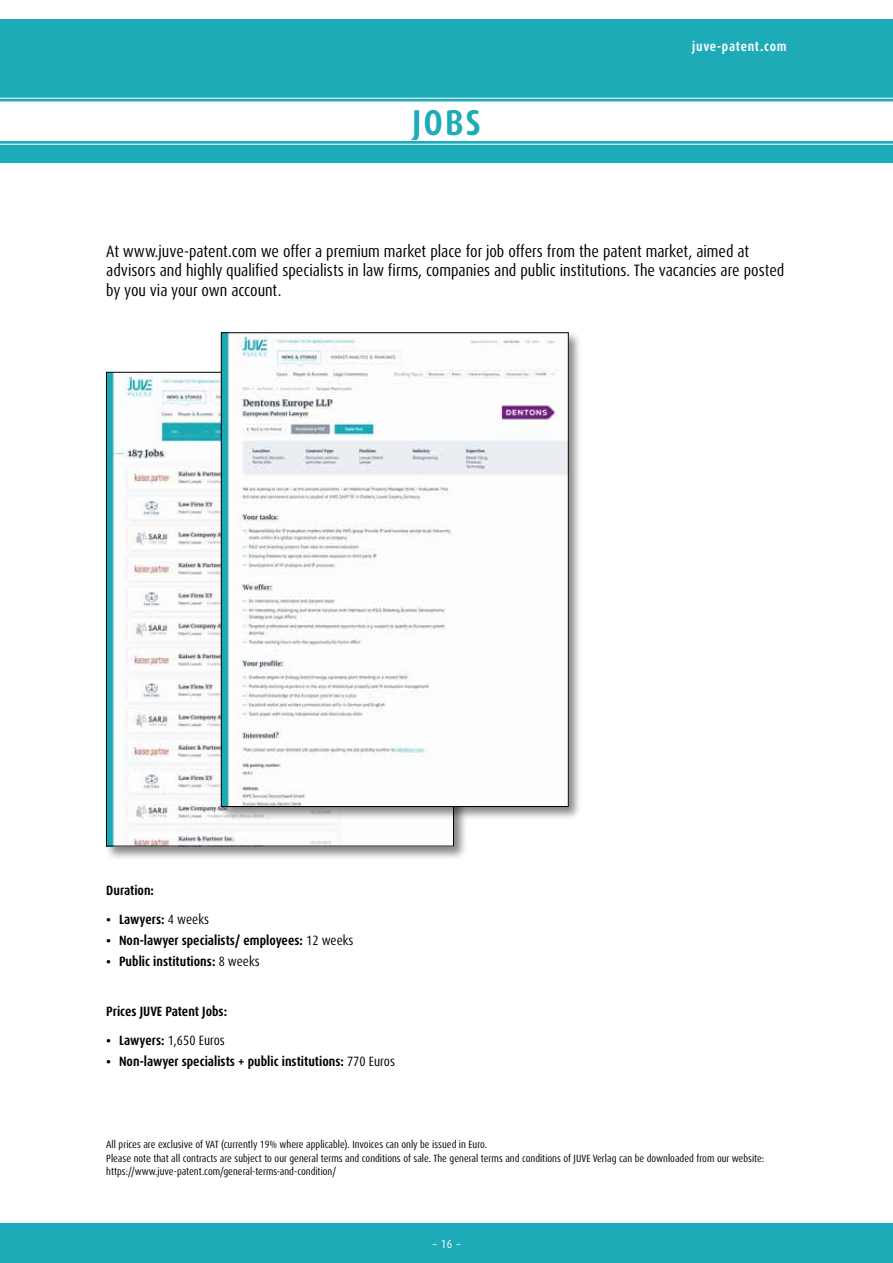
<style>
.page{position:relative;width:893px;height:1263px;background:#fff}
.page>*{position:absolute;margin:0;border:0;box-sizing:border-box;transform-origin:0 0}
.t1{font:700 condensed 36px "Dax OT";color:#1dabb8}
.t2{font:condensed 16.5px/19.8px "Dax OT";color:#000}
.t3{font:700 condensed 13.5px "Dax OT";color:#000}
.t4{font:condensed 13.5px "Dax OT";color:#000}
.t5{font:700 condensed 13.5px "Dax OT";letter-spacing:.045em;color:#fff}
.t6{font:condensed 12px "Dax OT";color:#fff}
.t7{font:condensed 10.5px/13.5px "Dax OT";color:#000}
.s1{font-weight:400}
.s2{font-weight:700}
</style>
<div class="page">
<div style="left:0;top:1223px;width:893px;height:40px;background:#1dabb8"></div>
<div style="left:0;top:19px;width:893px;height:144px;background:#1dabb8"></div>
<svg style="left:0;top:97px;width:893px;height:48px"></svg>
<div style="left:104px;top:370px;width:364px;height:490px;background:#000;opacity:.48"></div>
<img style="left:108px;top:374px;width:344px;height:470px">
<div style="left:219px;top:330px;width:364px;height:491px;background:#000;opacity:.48"></div>
<img style="left:223px;top:335px;width:343px;height:470px">
<h1 class="t1" style="left:412px;top:100px;width:70px">JOBS</h1>
<p class="t5" style="left:692px;top:37px;width:96px">juve-patent.com</p>
<p class="t2" style="left:106px;top:241px;width:680px">At www.juve-patent.com we offer a premium market place for job offers from the patent market, aimed at advisors and highly qualified specialists in law firms, companies and public institutions. The vacancies are posted by you via your own account.</p>
<p class="t3" style="left:106px;top:882px;width:49px">Duration:</p>
<p class="t3" style="left:106px;top:911px;width:104px">• Lawyers: <span class="s1">4 weeks</span></p>
<p class="t3" style="left:106px;top:932px;width:249px">• Non-lawyer specialists/ employees: <span class="s1">12 weeks</span></p>
<p class="t3" style="left:106px;top:952px;width:155px">• Public institutions: <span class="s1">8 weeks</span></p>
<p class="t3" style="left:106px;top:1002px;width:122px">Prices JUVE Patent Jobs:</p>
<p class="t4" style="left:106px;top:1032px;width:120px"><span class="s2">• Lawyers:</span> 1,650 Euros</p>
<p class="t3" style="left:106px;top:1052px;width:290px">• Non-lawyer specialists + public institutions: <span class="s1">770 Euros</span></p>
<p class="t7" style="left:106px;top:1138px;width:659px">All prices are exclusive of VAT (currently 19% where applicable). Invoices can only be issued in Euro.<br>Please note that all contracts are subject to our general terms and conditions of sale. The general terms and conditions of JUVE Verlag can be downloaded from our website: https://www.juve-patent.com/general-terms-and-condition/</p>
<p class="t6" style="left:433px;top:1236px;width:29px">– 16 –</p>
</div>
